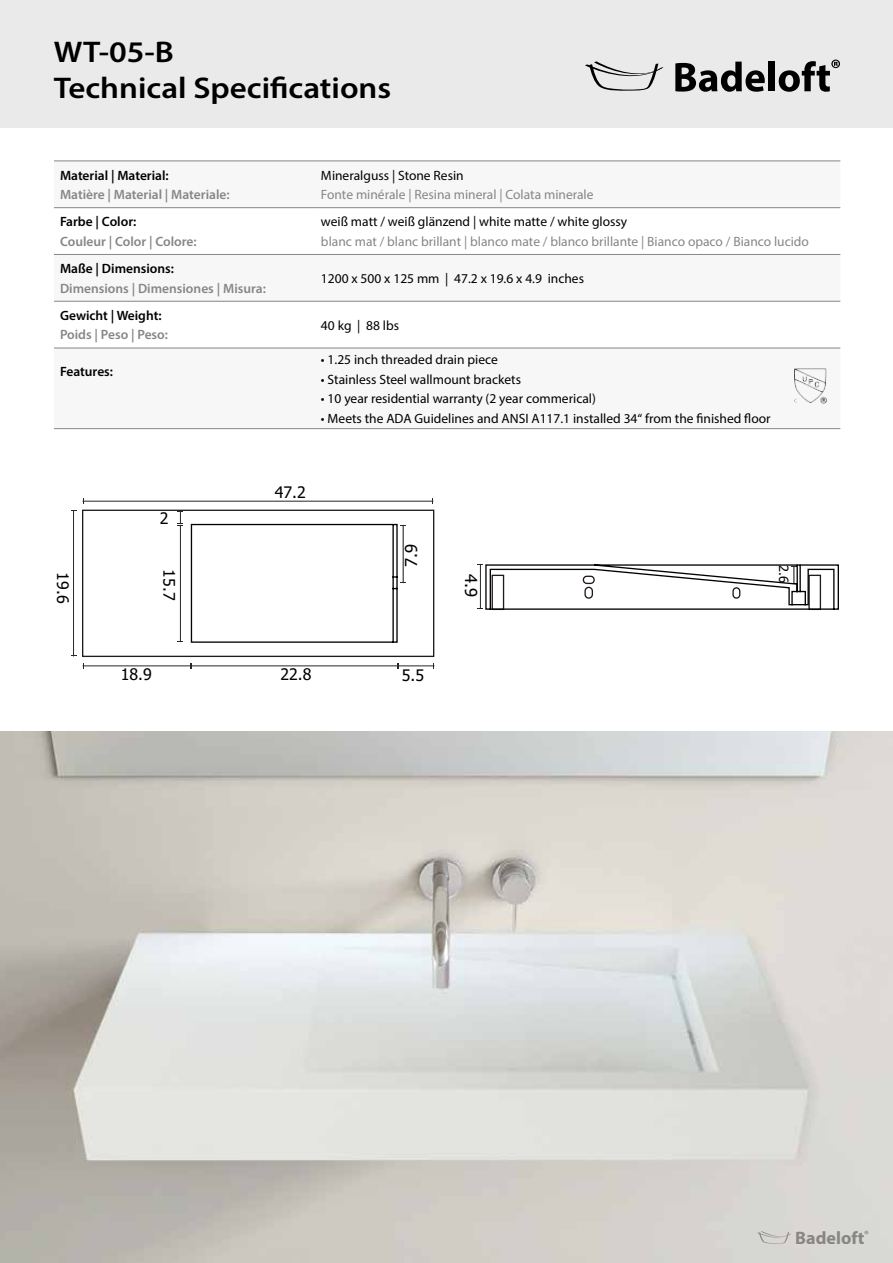
<style>
.page{position:relative;width:893px;height:1263px;background:#fff}
.page>*{position:absolute;margin:0;border:0;box-sizing:border-box;transform-origin:0 0}
.t1{font:600 30px/36px "Myriad Pro";color:#000;scale:1.1 1}
.t2{font:700 18px "Myriad Pro";color:#878686}
.t3{font:16.65px "Tahoma";color:#020100}
.t4{font:16.65px "Tahoma";color:#000}
.t5{font:15.9px "Tahoma";color:#000}
.t6{font:15.9px "Tahoma";color:#020100}
.t7{font:13.5px "Myriad Pro";color:#000}
.t8{font:13.5px "Myriad Pro";color:#878686}
.t9{font:600 13.5px "Myriad Pro";color:#878686}
.t10{font:600 13.5px "Myriad Pro";color:#000}
.t11{font:12.75px "Tahoma";color:#000}
</style>
<div class="page">
<div style="left:0;top:0;width:893px;height:128px;background:#eaeaea"></div>
<svg style="left:675px;top:62px;width:90px;height:29px"></svg>
<div style="left:768px;top:62px;width:7px;height:29px;background:#000"></div>
<svg style="left:779px;top:60px;width:61px;height:31px"></svg>
<svg style="left:585px;top:61px;width:79px;height:30px"></svg>
<img style="left:0;top:731px;width:893px;height:532px">
<svg style="left:478px;top:564px;width:361px;height:46px"></svg>
<hr style="left:83px;top:501px;width:350px;height:1px;background:#24292b">
<hr style="left:73px;top:511px;width:1px;height:145px;background:#24292b">
<hr style="left:192px;top:665px;width:205px;height:1px;background:#24292b">
<hr style="left:399px;top:665px;width:35px;height:1px;background:#24292b">
<hr style="left:83px;top:665px;width:107px;height:1px;background:#24292b">
<hr style="left:180px;top:525px;width:1px;height:117px;background:#24292b">
<svg style="left:178px;top:512px;width:5px;height:14px"></svg>
<div style="left:82px;top:510px;width:352px;height:147px;border:1px solid #201b18"></div>
<svg style="left:190px;top:523px;width:216px;height:120px"></svg>
<svg style="left:54px;top:300px;width:786px;height:1px"></svg>
<hr style="left:54px;top:161px;width:261px;height:1px;background:#878686">
<hr style="left:315px;top:161px;width:525px;height:1px;background:#878686">
<hr style="left:54px;top:207px;width:261px;height:1px;background:#878686">
<hr style="left:315px;top:207px;width:525px;height:1px;background:#878686">
<hr style="left:54px;top:254px;width:261px;height:1px;background:#878686">
<hr style="left:315px;top:254px;width:525px;height:1px;background:#878686">
<hr style="left:54px;top:301px;width:261px;height:1px;background:#878686">
<hr style="left:315px;top:301px;width:525px;height:1px;background:#878686">
<hr style="left:54px;top:348px;width:261px;height:1px;background:#878686">
<hr style="left:315px;top:348px;width:525px;height:1px;background:#878686">
<hr style="left:54px;top:428px;width:261px;height:1px;background:#878686">
<hr style="left:315px;top:428px;width:525px;height:1px;background:#878686">
<svg style="left:757px;top:1231px;width:34px;height:13px"></svg>
<img style="left:795px;top:368px;width:32px;height:35px">
<h1 class="t1" style="left:54px;top:33px;width:308px">WT-05-B<br>Technical Specifications</h1>
<p class="t10" style="left:60px;top:166px;width:110px">Material | Material:</p>
<p class="t9" style="left:60px;top:186px;width:171px">Matière | Material | Materiale:</p>
<p class="t10" style="left:60px;top:213px;width:78px">Farbe | Color:</p>
<p class="t9" style="left:60px;top:233px;width:138px">Couleur | Color | Colore:</p>
<p class="t10" style="left:60px;top:260px;width:116px">Maße | Dimensions:</p>
<p class="t9" style="left:60px;top:279px;width:207px">Dimensions | Dimensiones | Misura:</p>
<p class="t10" style="left:60px;top:307px;width:103px">Gewicht | Weight:</p>
<p class="t9" style="left:60px;top:326px;width:110px">Poids | Peso | Peso:</p>
<p class="t10" style="left:60px;top:362px;width:55px">Features:</p>
<p class="t7" style="left:321px;top:167px;width:144px">Mineralguss | Stone Resin</p>
<p class="t8" style="left:321px;top:186px;width:274px">Fonte minérale | Resina mineral | Colata minerale</p>
<p class="t7" style="left:321px;top:213px;width:308px">weiß matt / weiß glänzend | white matte / white glossy</p>
<p class="t8" style="left:321px;top:233px;width:489px">blanc mat / blanc brillant | blanco mate / blanco brillante | Bianco opaco / Bianco lucido</p>
<p class="t7" style="left:321px;top:270px;width:265px">1200 x 500 x 125 mm | 47.2 x 19.6 x 4.9 inches</p>
<p class="t7" style="left:321px;top:317px;width:80px">40 kg | 88 lbs</p>
<p class="t7" style="left:321px;top:351px;width:178px">• 1.25 inch threaded drain piece</p>
<p class="t7" style="left:321px;top:371px;width:202px">• Stainless Steel wallmount brackets</p>
<p class="t7" style="left:321px;top:390px;width:276px">• 10 year residential warranty (2 year commerical)</p>
<p class="t7" style="left:321px;top:410px;width:451px">• Meets the ADA Guidelines and ANSI A117.1 installed 34“ from the finished floor</p>
<p class="t6" style="left:74px;top:572px;width:32px;rotate:90deg">19.6</p>
<p class="t5" style="left:160px;top:507px;width:10px">2</p>
<p class="t5" style="left:180px;top:569px;width:32px;rotate:90deg">15.7</p>
<p class="t6" style="left:275px;top:481px;width:32px">47.2</p>
<p class="t4" style="left:400px;top:567px;width:25px;rotate:-90deg">7.9</p>
<p class="t3" style="left:482px;top:574px;width:25px;rotate:90deg">4.9</p>
<p class="t11" style="left:792px;top:565px;width:19px;rotate:90deg">2.6</p>
<p class="t5" style="left:121px;top:663px;width:32px">18.9</p>
<p class="t5" style="left:280px;top:663px;width:32px">22.8</p>
<p class="t5" style="left:402px;top:665px;width:24px">5.5</p>
<h2 class="t2" style="left:795px;top:1226px;width:75px">Badeloft<sup>®</sup></h2>
</div>
